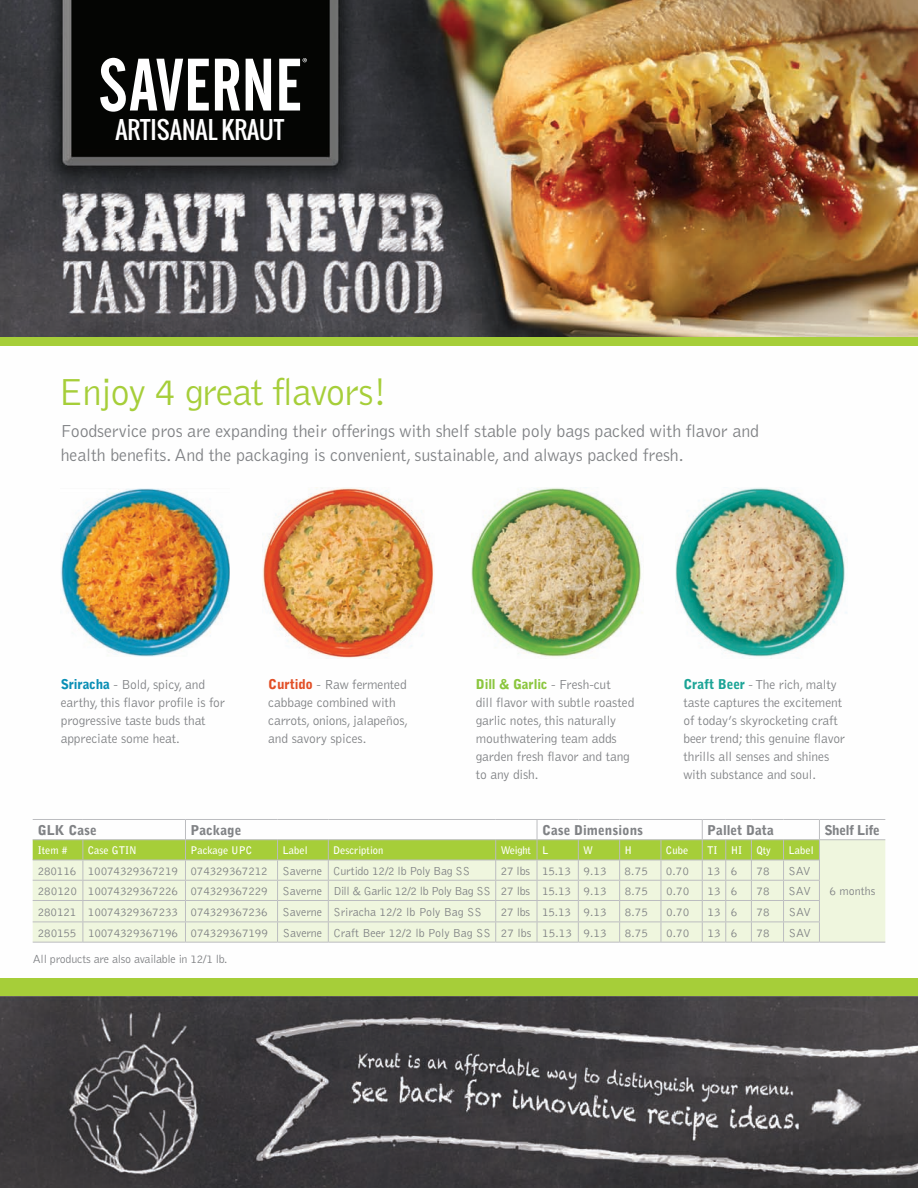
<style>
.page{position:relative;width:918px;height:1188px;background:#fff}
.page>*{position:absolute;margin:0;border:0;box-sizing:border-box;transform-origin:0 0}
.t1{font:300 39px "Bell Gothic";letter-spacing:-.03em;color:#a6ce39}
.t2{font:24px "Oswald";color:#fff}
.t3{font:300 18px/24px "Bell Gothic";letter-spacing:-.01em;color:#808285}
.t4{font:300 13.5px/18px "Bell Gothic";letter-spacing:-.01em;color:#808285}
.t5{font:900 13.5px "Bell Gothic";color:#808285}
.t6{font:900 13.5px "Bell Gothic";letter-spacing:-.03em;color:#808285}
.t7{font:300 12px "Bell Gothic";letter-spacing:-.02em;color:#808285}
.t8{font:300 12px "Bell Gothic";color:#808285}
.t9{font:700 10.5px "Bell Gothic";color:#fff}
.s1{font-weight:900;color:#0a8fb5}
.s2{font-weight:900;color:#e24f26}
.s3{font-weight:900;color:#8bc63e}
.s4{font-weight:900;color:#1ba496}
</style>
<div class="page">
<img style="left:0;top:0;width:918px;height:1188px">
<img style="left:263px;top:487px;width:172px;height:172px">
<img style="left:471px;top:487px;width:172px;height:172px">
<img style="left:675px;top:487px;width:172px;height:172px">
<img style="left:61px;top:488px;width:169px;height:168px">
<div style="left:0;top:337px;width:918px;height:9px;background:#a6ce39"></div>
<div style="left:0;top:978px;width:918px;height:18px;background:#a6ce39"></div>
<div style="left:820px;top:840px;width:65px;height:102px;background:#eff6de"></div>
<hr style="left:819px;top:942px;width:66px;height:1px;background:#bcbdc0">
<hr style="left:819px;top:819px;width:66px;height:1px;background:#bcbdc0">
<hr style="left:820px;top:839px;width:65px;height:1px;background:#bcbdc0">
<svg style="left:33px;top:819px;width:787px;height:124px"></svg>
<hr style="left:784px;top:860px;width:35px;height:1px;background:#bcbdc0">
<svg style="left:100px;top:58px;width:109px;height:54px"></svg>
<svg style="left:215px;top:59px;width:25px;height:52px"></svg>
<svg style="left:246px;top:59px;width:25px;height:52px"></svg>
<svg style="left:279px;top:58px;width:28px;height:53px"></svg>
<p class="t2" style="left:115px;top:112px;width:170px">ARTISANAL KRAUT</p>
<p class="t1" style="left:58px;top:372px;width:331px">Enjoy 4 great flavors!</p>
<p class="t3" style="left:61px;top:419px;width:700px">Foodservice pros are expanding their offerings with shelf stable poly bags packed with flavor and health benefits. And the packaging is convenient, sustainable, and always packed fresh.</p>
<p class="t4" style="left:61px;top:676px;width:166px"><span class="s1">Sriracha</span> - Bold, spicy, and earthy, this flavor profile is for progressive taste buds that appreciate some heat.</p>
<p class="t4" style="left:268px;top:676px;width:141px"><span class="s2">Curtido</span> - Raw fermented cabbage combined with carrots, onions, jalapeños, and savory spices.</p>
<p class="t4" style="left:476px;top:676px;width:160px"><span class="s3">Dill &amp; Garlic</span> - Fresh-cut<br>dill flavor with subtle roasted garlic notes, this naturally mouthwatering team adds garden fresh flavor and tang to any dish.</p>
<p class="t4" style="left:683px;top:676px;width:163px"><span class="s4">Craft Beer</span> - The rich, malty taste captures the excitement of today’s skyrocketing craft beer trend; this genuine flavor thrills all senses and shines with substance and soul.</p>
<p class="t5" style="left:38px;top:822px;width:61px">GLK Case</p>
<p class="t5" style="left:190px;top:822px;width:53px">Package</p>
<p class="t5" style="left:542px;top:822px;width:103px">Case Dimensions</p>
<p class="t5" style="left:707px;top:822px;width:68px">Pallet Data</p>
<p class="t6" style="left:824px;top:822px;width:57px">Shelf Life</p>
<p class="t9" style="left:38px;top:844px;width:32px">Item #</p>
<p class="t9" style="left:88px;top:844px;width:50px">Case GTIN</p>
<p class="t9" style="left:190px;top:844px;width:63px">Package UPC</p>
<p class="t9" style="left:283px;top:844px;width:27px">Label</p>
<p class="t9" style="left:333px;top:844px;width:52px">Description</p>
<p class="t9" style="left:501px;top:844px;width:32px">Weight</p>
<p class="t9" style="left:542px;top:844px;width:8px">L</p>
<p class="t9" style="left:583px;top:844px;width:11px">W</p>
<p class="t9" style="left:625px;top:844px;width:9px">H</p>
<p class="t9" style="left:666px;top:844px;width:24px">Cube</p>
<p class="t9" style="left:707px;top:844px;width:12px">TI</p>
<p class="t9" style="left:731px;top:844px;width:13px">HI</p>
<p class="t9" style="left:756px;top:844px;width:16px">Qty</p>
<p class="t9" style="left:789px;top:844px;width:27px">Label</p>
<p class="t7" style="left:829px;top:885px;width:47px">6 months</p>
<p class="t7" style="left:38px;top:864px;width:40px">280116</p>
<p class="t7" style="left:88px;top:864px;width:92px">10074329367219</p>
<p class="t7" style="left:190px;top:864px;width:79px">074329367212</p>
<p class="t8" style="left:283px;top:864px;width:41px">Saverne</p>
<p class="t7" style="left:333px;top:864px;width:138px">Curtido 12/2 lb Poly Bag SS</p>
<p class="t7" style="left:501px;top:864px;width:31px">27 lbs</p>
<p class="t7" style="left:542px;top:864px;width:31px">15.13</p>
<p class="t7" style="left:583px;top:864px;width:25px">9.13</p>
<p class="t7" style="left:625px;top:864px;width:25px">8.75</p>
<p class="t7" style="left:666px;top:864px;width:25px">0.70</p>
<p class="t7" style="left:707px;top:864px;width:15px">13</p>
<p class="t7" style="left:731px;top:864px;width:8px">6</p>
<p class="t7" style="left:756px;top:864px;width:15px">78</p>
<p class="t7" style="left:789px;top:864px;width:24px">SAV</p>
<p class="t7" style="left:38px;top:884px;width:41px">280120</p>
<p class="t7" style="left:88px;top:884px;width:92px">10074329367226</p>
<p class="t7" style="left:191px;top:884px;width:79px">074329367229</p>
<p class="t8" style="left:283px;top:884px;width:41px">Saverne</p>
<p class="t7" style="left:333px;top:884px;width:159px">Dill &amp; Garlic 12/2 lb Poly Bag SS</p>
<p class="t7" style="left:501px;top:884px;width:31px">27 lbs</p>
<p class="t7" style="left:542px;top:884px;width:31px">15.13</p>
<p class="t7" style="left:583px;top:884px;width:25px">9.13</p>
<p class="t7" style="left:625px;top:884px;width:25px">8.75</p>
<p class="t7" style="left:666px;top:884px;width:25px">0.70</p>
<p class="t7" style="left:707px;top:884px;width:15px">13</p>
<p class="t7" style="left:731px;top:884px;width:8px">6</p>
<p class="t7" style="left:756px;top:884px;width:15px">78</p>
<p class="t7" style="left:789px;top:884px;width:24px">SAV</p>
<p class="t7" style="left:38px;top:905px;width:40px">280121</p>
<p class="t7" style="left:88px;top:905px;width:92px">10074329367233</p>
<p class="t7" style="left:191px;top:905px;width:79px">074329367236</p>
<p class="t8" style="left:283px;top:905px;width:41px">Saverne</p>
<p class="t8" style="left:333px;top:905px;width:150px">Sriracha 12/2 lb Poly Bag SS</p>
<p class="t7" style="left:501px;top:905px;width:31px">27 lbs</p>
<p class="t7" style="left:542px;top:905px;width:31px">15.13</p>
<p class="t7" style="left:583px;top:905px;width:25px">9.13</p>
<p class="t7" style="left:625px;top:905px;width:25px">8.75</p>
<p class="t7" style="left:666px;top:905px;width:25px">0.70</p>
<p class="t7" style="left:707px;top:905px;width:15px">13</p>
<p class="t7" style="left:731px;top:905px;width:8px">6</p>
<p class="t7" style="left:757px;top:905px;width:15px">78</p>
<p class="t7" style="left:789px;top:905px;width:24px">SAV</p>
<p class="t7" style="left:38px;top:926px;width:40px">280155</p>
<p class="t7" style="left:88px;top:926px;width:92px">10074329367196</p>
<p class="t7" style="left:191px;top:926px;width:79px">074329367199</p>
<p class="t8" style="left:283px;top:926px;width:41px">Saverne</p>
<p class="t8" style="left:333px;top:926px;width:159px">Craft Beer 12/2 lb Poly Bag SS</p>
<p class="t7" style="left:501px;top:926px;width:32px">27 lbs</p>
<p class="t7" style="left:542px;top:926px;width:32px">15.13</p>
<p class="t7" style="left:583px;top:926px;width:25px">9.13</p>
<p class="t7" style="left:625px;top:926px;width:25px">8.75</p>
<p class="t7" style="left:666px;top:926px;width:25px">0.70</p>
<p class="t7" style="left:707px;top:926px;width:15px">13</p>
<p class="t7" style="left:731px;top:926px;width:8px">6</p>
<p class="t7" style="left:757px;top:926px;width:15px">78</p>
<p class="t7" style="left:789px;top:926px;width:24px">SAV</p>
<p class="t7" style="left:33px;top:952px;width:196px">All products are also available in 12/1 lb.</p>
</div>
